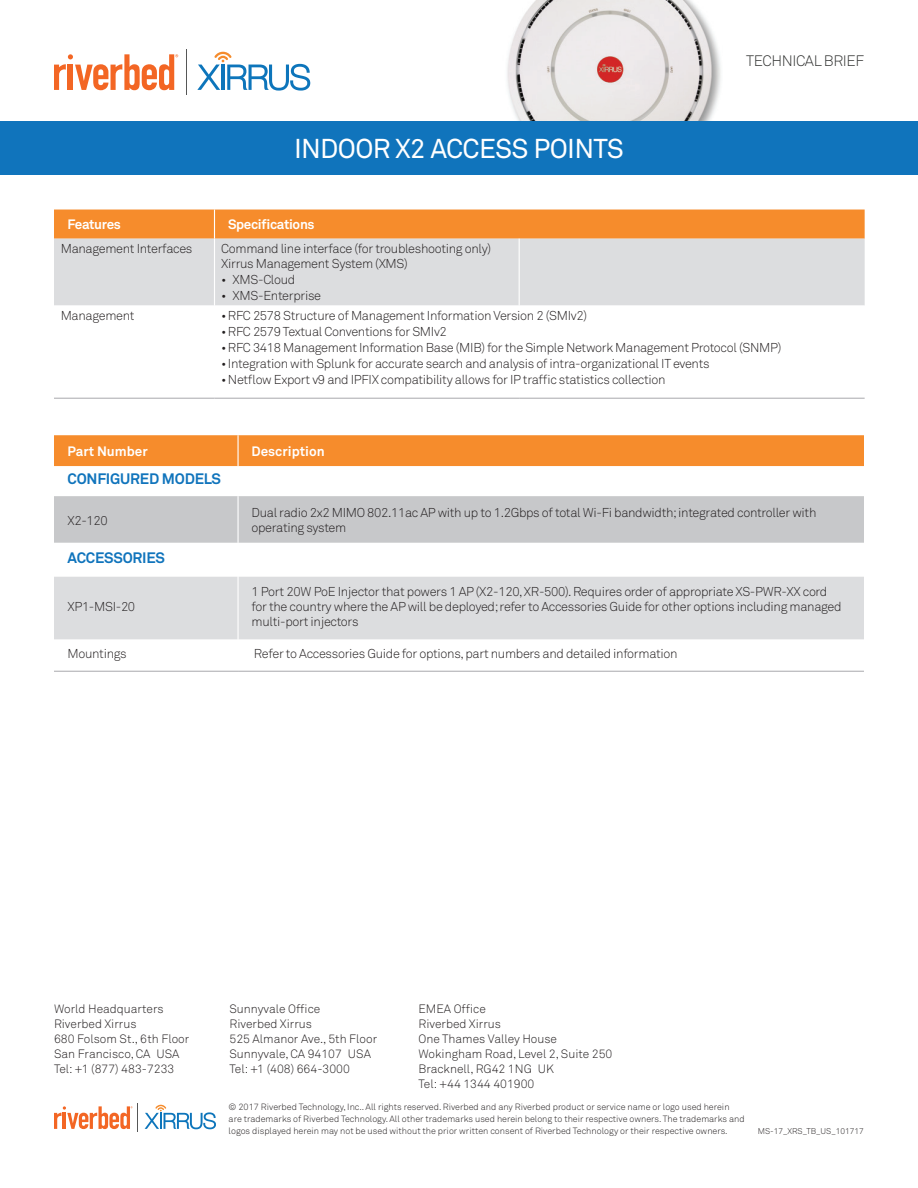
<style>
.page{position:relative;width:918px;height:1188px;background:#fff}
.page>*{position:absolute;margin:0;border:0;box-sizing:border-box;transform-origin:0 0}
.t1{font:27px "Akkurat Pro";letter-spacing:-.025em;color:#fff}
.t2{font:700 15px "Akkurat Pro";letter-spacing:-.015em;color:#1074bc}
.t3{font:300 15px "Akkurat Pro";letter-spacing:-.025em;color:#323332}
.t4{font:700 13.5px "Akkurat Pro";letter-spacing:-.015em;color:#fff}
.t5{font:300 12.75px/15px "Akkurat Pro";letter-spacing:-.025em;color:#231f20}
.t6{font:300 12px/15px "Akkurat Pro";color:#231f20}
.t7{font:300 9px/12px "Akkurat Pro";color:#231f20}
.t8{font:300 8.25px "Akkurat Pro";color:#231f20}
</style>
<div class="page">
<svg style="left:197px;top:52px;width:113px;height:39px"></svg>
<svg style="left:54px;top:54px;width:124px;height:36px"></svg>
<hr style="left:186px;top:50px;width:1px;height:45px;background:#565757">
<img style="left:494px;top:0;width:240px;height:122px">
<div style="left:0;top:122px;width:918px;height:54px;background:#1074bc"></div>
<svg style="left:145px;top:1105px;width:71px;height:24px"></svg>
<svg style="left:54px;top:1103px;width:84px;height:29px"></svg>
<div style="left:54px;top:239px;width:811px;height:67px;background:#dcdddf"></div>
<svg style="left:54px;top:397px;width:811px;height:1px"></svg>
<div style="left:54px;top:210px;width:811px;height:29px;background:#f68c2c"></div>
<hr style="left:214px;top:239px;width:1px;height:67px;background:#fff">
<hr style="left:519px;top:239px;width:1px;height:67px;background:#fff">
<hr style="left:214px;top:306px;width:1px;height:92px;background:#fff">
<hr style="left:54px;top:398px;width:160px;height:1px;background:#a8a9ad">
<hr style="left:214px;top:398px;width:305px;height:1px;background:#a8a9ad">
<hr style="left:519px;top:398px;width:346px;height:1px;background:#a8a9ad">
<div style="left:54px;top:435px;width:810px;height:31px;background:#f68c2c"></div>
<svg style="left:54px;top:466px;width:810px;height:205px"></svg>
<div style="left:54px;top:496px;width:810px;height:47px;background:#c7c8ca"></div>
<div style="left:54px;top:577px;width:810px;height:62px;background:#dcdddf"></div>
<hr style="left:237px;top:496px;width:2px;height:47px;background:#fff">
<hr style="left:237px;top:543px;width:2px;height:34px;background:#fff">
<hr style="left:237px;top:577px;width:2px;height:62px;background:#fff">
<hr style="left:237px;top:639px;width:2px;height:32px;background:#fff">
<hr style="left:237px;top:435px;width:2px;height:31px;background:#fff">
<hr style="left:54px;top:671px;width:184px;height:1px;background:#a8a9ad">
<hr style="left:238px;top:671px;width:626px;height:1px;background:#a8a9ad">
<h1 class="t1" style="left:294px;top:133px;width:331px">INDOOR X2 ACCESS POINTS</h1>
<p class="t3" style="left:746px;top:52px;width:120px">TECHNICAL BRIEF</p>
<p class="t4" style="left:68px;top:216px;width:55px">Features</p>
<p class="t4" style="left:228px;top:216px;width:88px">Specifications</p>
<p class="t5" style="left:61px;top:241px;width:133px">Management Interfaces</p>
<p class="t5" style="left:221px;top:241px;width:271px">Command line interface (for troubleshooting only)<br>Xirrus Management System (XMS)</p>
<p class="t5" style="left:221px;top:272px;width:76px">• XMS-Cloud</p>
<p class="t5" style="left:221px;top:288px;width:101px">• XMS-Enterprise</p>
<p class="t5" style="left:61px;top:308px;width:75px">Management</p>
<p class="t5" style="left:221px;top:308px;width:367px">•RFC 2578 Structure of Management Information Version 2 (SMIv2)</p>
<p class="t5" style="left:221px;top:324px;width:227px">•RFC 2579 Textual Conventions for SMIv2</p>
<p class="t5" style="left:221px;top:340px;width:562px">•RFC 3418 Management Information Base (MIB) for the Simple Network Management Protocol (SNMP)</p>
<p class="t5" style="left:221px;top:356px;width:490px">•Integration with Splunk for accurate search and analysis of intra-organizational IT events</p>
<p class="t5" style="left:221px;top:372px;width:446px">•Netflow Export v9 and IPFIX compatibility allows for IP traffic statistics collection</p>
<p class="t4" style="left:68px;top:443px;width:82px">Part Number</p>
<p class="t4" style="left:252px;top:443px;width:75px">Description</p>
<p class="t2" style="left:68px;top:469px;width:155px">CONFIGURED MODELS</p>
<p class="t5" style="left:68px;top:513px;width:42px">X2-120</p>
<p class="t5" style="left:252px;top:505px;width:566px">Dual radio 2x2 MIMO 802.11ac AP with up to 1.2Gbps of total Wi-Fi bandwidth; integrated controller with operating system</p>
<p class="t2" style="left:68px;top:549px;width:99px">ACCESSORIES</p>
<p class="t5" style="left:68px;top:599px;width:69px">XP1-MSI-20</p>
<p class="t5" style="left:252px;top:584px;width:592px">1 Port 20W PoE Injector that powers 1 AP (X2-120, XR-500). Requires order of appropriate XS-PWR-XX cord for the country where the AP will be deployed; refer to Accessories Guide for other options including managed multi-port injectors</p>
<p class="t5" style="left:68px;top:646px;width:61px">Mountings</p>
<p class="t5" style="left:254px;top:646px;width:425px">Refer to Accessories Guide for options, part numbers and detailed information</p>
<p class="t6" style="left:54px;top:1001px;width:137px">World Headquarters<br>Riverbed Xirrus<br>680 Folsom St., 6th Floor<br>San Francisco, CA USA<br>Tel: +1 (877) 483-7233</p>
<p class="t6" style="left:230px;top:1001px;width:149px">Sunnyvale Office<br>Riverbed Xirrus<br>525 Almanor Ave., 5th Floor<br>Sunnyvale, CA 94107 USA<br>Tel: +1 (408) 664-3000</p>
<p class="t6" style="left:418px;top:1001px;width:195px">EMEA Office<br>Riverbed Xirrus<br>One Thames Valley House<br>Wokingham Road, Level 2, Suite 250<br>Bracknell, RG42 1NG UK<br>Tel: +44 1344 401900</p>
<p class="t7" style="left:229px;top:1101px;width:517px">© 2017 Riverbed Technology, Inc.. All rights reserved. Riverbed and any Riverbed product or service name or logo used herein are trademarks of Riverbed Technology. All other trademarks used herein belong to their respective owners. The trademarks and logos displayed herein may not be used without the prior written consent of Riverbed Technology or their respective owners.</p>
<p class="t8" style="left:758px;top:1126px;width:108px">MS-17_XRS_TB_US_101717</p>
</div>
